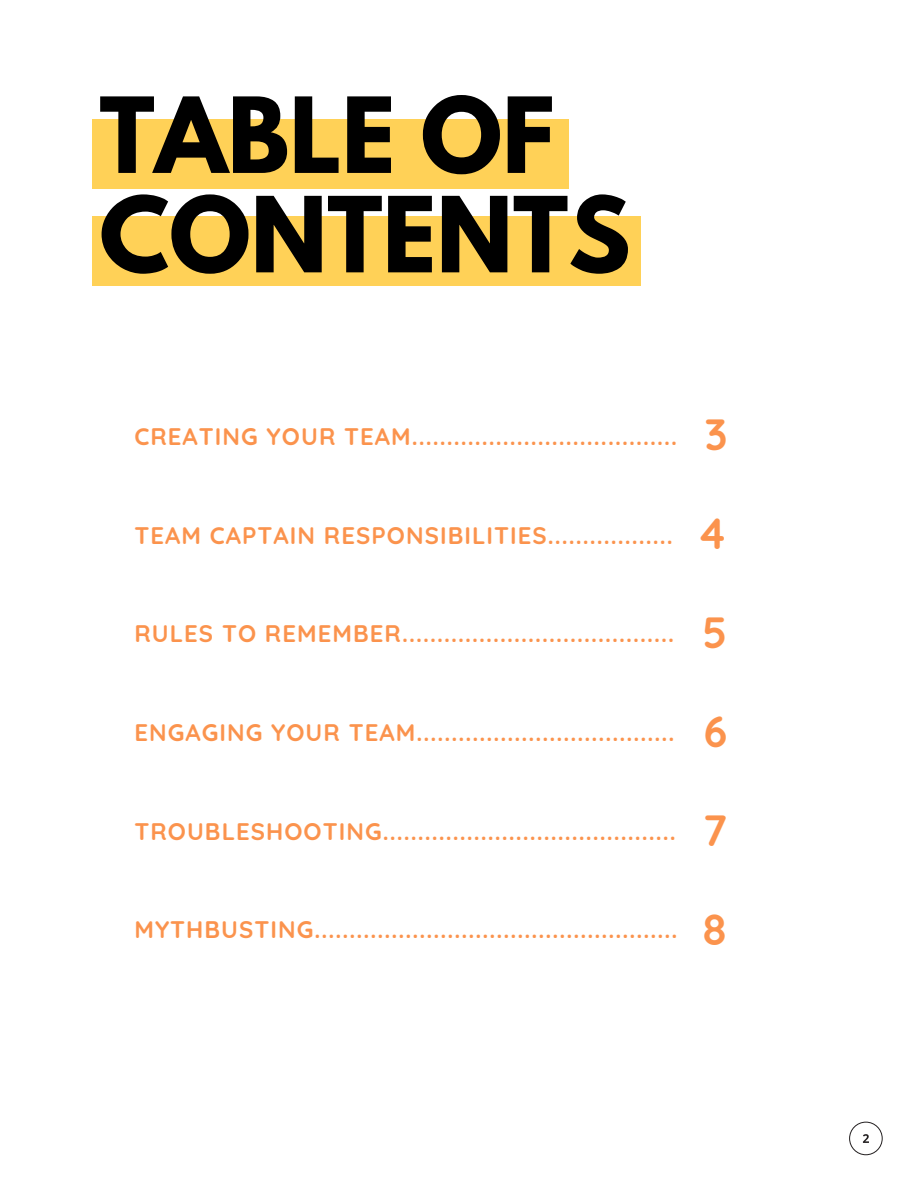
<style>
.page{position:relative;width:918px;height:1188px;background:#fff}
.page>*{position:absolute;margin:0;border:0;box-sizing:border-box;transform-origin:0 0}
.t1{font:700 92.7px/99.4px "League Spartan";color:#000}
.t2{font:700 43.5px "Quicksand";color:#fb934d}
.t3{font:700 23.85px "Quicksand";letter-spacing:.045em;color:#fb934d}
</style>
<div class="page">
<div style="left:92px;top:119px;width:477px;height:69px;background:#ffd157"></div>
<div style="left:92px;top:216px;width:549px;height:70px;background:#ffd157"></div>
<svg style="left:849px;top:1122px;width:34px;height:33px"></svg>
<h1 class="t1" style="left:99px;top:98px;width:533px">TABLE OF<br>CONTENTS</h1>
<p class="t3" style="left:134px;top:421px;width:544px">CREATING YOUR TEAM......................................</p>
<h2 class="t2" style="left:705px;top:407px;width:24px">3</h2>
<p class="t3" style="left:134px;top:520px;width:540px">TEAM CAPTAIN RESPONSIBILITIES..................</p>
<h2 class="t2" style="left:697px;top:506px;width:32px">4</h2>
<p class="t3" style="left:134px;top:619px;width:541px">RULES TO REMEMBER.......................................</p>
<p class="t3" style="left:134px;top:717px;width:542px">ENGAGING YOUR TEAM.....................................</p>
<p class="t3" style="left:134px;top:816px;width:543px">TROUBLESHOOTING..........................................</p>
<p class="t3" style="left:134px;top:914px;width:545px">MYTHBUSTING....................................................</p>
<h2 class="t2" style="left:702px;top:605px;width:27px">5</h2>
<h2 class="t2" style="left:704px;top:704px;width:25px">6</h2>
<h2 class="t2" style="left:703px;top:803px;width:26px">7</h2>
<h2 class="t2" style="left:702px;top:901px;width:27px">8</h2>
</div>
